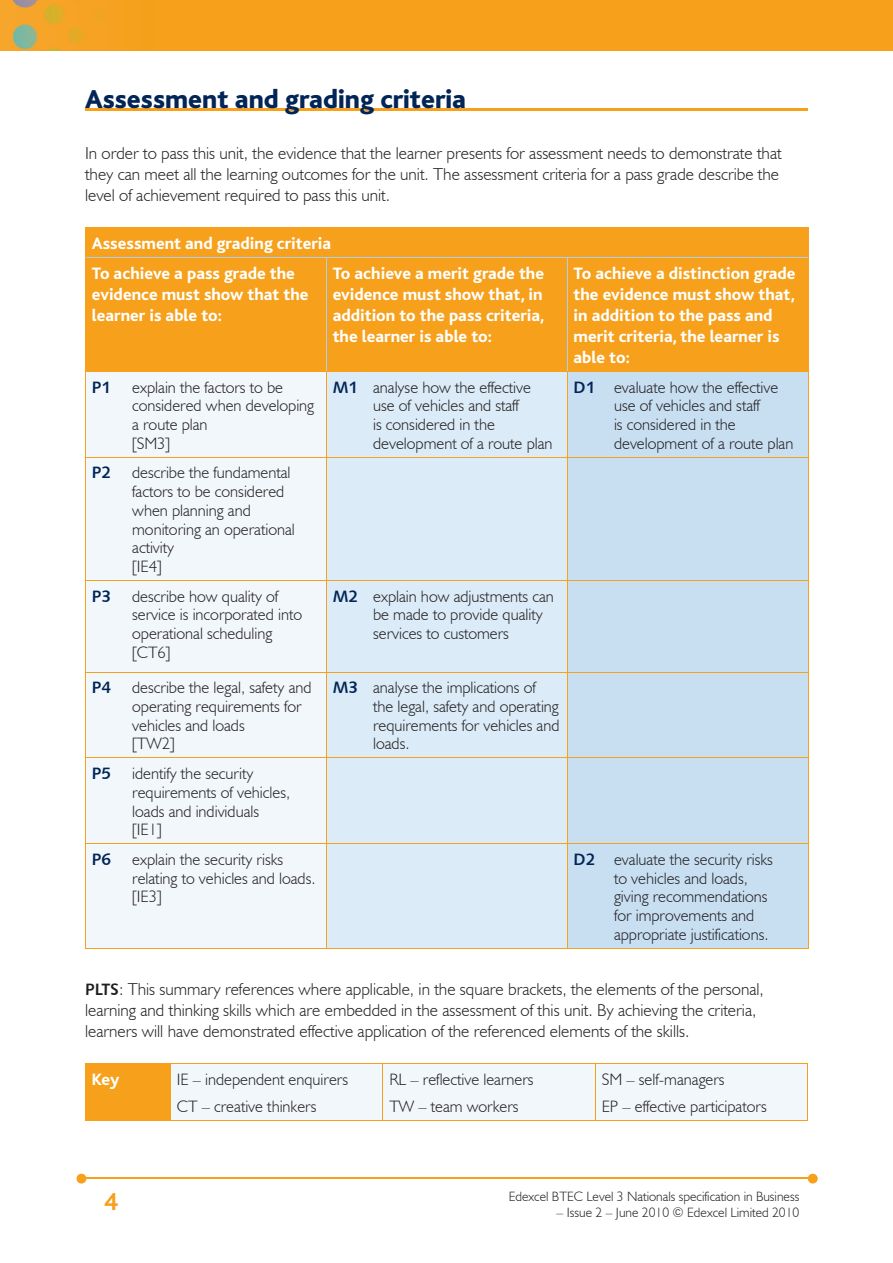
<style>
.page{position:relative;width:893px;height:1263px;background:#fff}
.page>*{position:absolute;margin:0;border:0;box-sizing:border-box;transform-origin:0 0}
.t1{font:800 27px "Bliss";color:#002556}
.t2{font:700 25.5px "Bliss";color:#f6a01b}
.t3{font:300 17.25px/21px "Humanist 521 BT";color:#231f20}
.t4{font:800 17.25px/21px "Bliss";color:#fff}
.t5{font:300 16.5px/18.8px "Humanist 521 BT";color:#231f20}
.t6{font:16.5px "Humanist 531 BT Bold A";color:#002556}
.t7{font:300 13.5px "Humanist 521 BT";color:#231f20}
.s1{font-family:"Humanist 531 BT Bold A";font-weight:400;color:#002556}
.s2{font-family:"Humanist 531 BT Bold A";font-weight:400;font-size:16.5px}
</style>
<div class="page">
<img style="left:0;top:0;width:893px;height:51px">
<hr style="left:82px;top:1178px;width:728px;height:1px;background:#f6a01b">
<svg style="left:808px;top:1174px;width:10px;height:9px"></svg>
<svg style="left:77px;top:1174px;width:9px;height:9px"></svg>
<hr style="left:85px;top:108px;width:723px;height:2px;background:#f6a01b">
<div style="left:86px;top:228px;width:722px;height:143px;background:#f6a01b"></div>
<div style="left:86px;top:372px;width:240px;height:576px;background:#f2f7fb"></div>
<div style="left:327px;top:372px;width:240px;height:576px;background:#dbebf7"></div>
<div style="left:568px;top:372px;width:240px;height:576px;background:#c8dff2"></div>
<hr style="left:86px;top:257px;width:240px;height:1px;background:#accfed">
<hr style="left:326px;top:257px;width:241px;height:1px;background:#accfed">
<hr style="left:567px;top:257px;width:241px;height:1px;background:#accfed">
<svg style="left:85px;top:228px;width:1px;height:29px"></svg>
<svg style="left:808px;top:228px;width:1px;height:29px"></svg>
<hr style="left:85px;top:227px;width:241px;height:1px;background:#f6a01b">
<hr style="left:326px;top:227px;width:241px;height:1px;background:#f6a01b">
<hr style="left:567px;top:227px;width:241px;height:1px;background:#f6a01b">
<hr style="left:85px;top:257px;width:1px;height:114px;background:#f6a01b">
<hr style="left:326px;top:258px;width:1px;height:113px;background:#accfed">
<hr style="left:567px;top:258px;width:1px;height:113px;background:#accfed">
<hr style="left:808px;top:257px;width:1px;height:114px;background:#f6a01b">
<hr style="left:85px;top:372px;width:1px;height:85px;background:#f6a01b">
<hr style="left:85px;top:371px;width:241px;height:1px;background:#f6a01b">
<hr style="left:326px;top:372px;width:1px;height:85px;background:#f6a01b">
<hr style="left:326px;top:371px;width:241px;height:1px;background:#f6a01b">
<hr style="left:567px;top:372px;width:1px;height:85px;background:#f6a01b">
<hr style="left:808px;top:372px;width:1px;height:85px;background:#f6a01b">
<hr style="left:567px;top:371px;width:241px;height:1px;background:#f6a01b">
<hr style="left:326px;top:458px;width:1px;height:122px;background:#f6a01b">
<hr style="left:567px;top:458px;width:1px;height:122px;background:#f6a01b">
<hr style="left:85px;top:458px;width:1px;height:122px;background:#f6a01b">
<hr style="left:808px;top:458px;width:1px;height:122px;background:#f6a01b">
<hr style="left:85px;top:457px;width:241px;height:1px;background:#f6a01b">
<hr style="left:326px;top:457px;width:241px;height:1px;background:#f6a01b">
<hr style="left:567px;top:457px;width:241px;height:1px;background:#f6a01b">
<hr style="left:326px;top:581px;width:1px;height:91px;background:#f6a01b">
<hr style="left:567px;top:581px;width:1px;height:91px;background:#f6a01b">
<hr style="left:85px;top:581px;width:1px;height:91px;background:#f6a01b">
<hr style="left:808px;top:581px;width:1px;height:91px;background:#f6a01b">
<hr style="left:85px;top:580px;width:241px;height:1px;background:#f6a01b">
<hr style="left:326px;top:580px;width:241px;height:1px;background:#f6a01b">
<hr style="left:567px;top:580px;width:241px;height:1px;background:#f6a01b">
<hr style="left:326px;top:672px;width:1px;height:85px;background:#f6a01b">
<hr style="left:567px;top:672px;width:1px;height:85px;background:#f6a01b">
<hr style="left:85px;top:672px;width:1px;height:85px;background:#f6a01b">
<hr style="left:808px;top:672px;width:1px;height:85px;background:#f6a01b">
<hr style="left:85px;top:672px;width:241px;height:1px;background:#f6a01b">
<hr style="left:326px;top:672px;width:241px;height:1px;background:#f6a01b">
<hr style="left:567px;top:672px;width:241px;height:1px;background:#f6a01b">
<hr style="left:326px;top:758px;width:1px;height:85px;background:#f6a01b">
<hr style="left:567px;top:758px;width:1px;height:85px;background:#f6a01b">
<hr style="left:85px;top:758px;width:1px;height:85px;background:#f6a01b">
<hr style="left:808px;top:758px;width:1px;height:85px;background:#f6a01b">
<hr style="left:85px;top:757px;width:241px;height:1px;background:#f6a01b">
<hr style="left:326px;top:757px;width:241px;height:1px;background:#f6a01b">
<hr style="left:567px;top:757px;width:241px;height:1px;background:#f6a01b">
<hr style="left:326px;top:844px;width:1px;height:104px;background:#f6a01b">
<hr style="left:567px;top:844px;width:1px;height:104px;background:#f6a01b">
<hr style="left:85px;top:948px;width:241px;height:1px;background:#f6a01b">
<hr style="left:326px;top:948px;width:241px;height:1px;background:#f6a01b">
<hr style="left:567px;top:948px;width:241px;height:1px;background:#f6a01b">
<hr style="left:85px;top:844px;width:1px;height:104px;background:#f6a01b">
<hr style="left:808px;top:844px;width:1px;height:104px;background:#f6a01b">
<hr style="left:85px;top:843px;width:241px;height:1px;background:#f6a01b">
<hr style="left:326px;top:843px;width:241px;height:1px;background:#f6a01b">
<hr style="left:567px;top:843px;width:241px;height:1px;background:#f6a01b">
<div style="left:85px;top:1063px;width:85px;height:57px;background:#f6a01b"></div>
<div style="left:171px;top:1064px;width:636px;height:56px;background:#f2f7fb"></div>
<hr style="left:85px;top:1120px;width:85px;height:1px;background:#f6a01b">
<hr style="left:170px;top:1120px;width:213px;height:1px;background:#f6a01b">
<hr style="left:383px;top:1120px;width:212px;height:1px;background:#f6a01b">
<hr style="left:595px;top:1120px;width:213px;height:1px;background:#f6a01b">
<hr style="left:170px;top:1064px;width:1px;height:56px;background:#f6a01b">
<hr style="left:383px;top:1064px;width:1px;height:56px;background:#f6a01b">
<hr style="left:595px;top:1064px;width:1px;height:56px;background:#f6a01b">
<hr style="left:807px;top:1064px;width:1px;height:56px;background:#f6a01b">
<hr style="left:170px;top:1063px;width:213px;height:1px;background:#f6a01b">
<hr style="left:383px;top:1063px;width:212px;height:1px;background:#f6a01b">
<hr style="left:595px;top:1063px;width:213px;height:1px;background:#f6a01b">
<h1 class="t1" style="left:85px;top:85px;width:383px">Assessment and grading criteria</h1>
<p class="t3" style="left:85px;top:142px;width:698px">In order to pass this unit, the evidence that the learner presents for assessment needs to demonstrate that they can meet all the learning outcomes for the unit. The assessment criteria for a pass grade describe the level of achievement required to pass this unit.</p>
<p class="t4" style="left:92px;top:229px;width:241px;line-height:30.2px">Assessment and grading criteria<br>To achieve a pass grade the</p>
<p class="t4" style="left:92px;top:284px;width:218px">evidence must show that the learner is able to:</p>
<p class="t4" style="left:333px;top:263px;width:213px;text-align:justify">To achieve a merit grade the evidence must show that, in addition to the pass criteria, the learner is able to:</p>
<p class="t4" style="left:574px;top:263px;width:224px">To achieve a distinction grade the evidence must show that, in addition to the pass and merit criteria, the learner is able to:</p>
<p class="t6" style="left:92px;top:377px;width:21px">P1</p>
<p class="t5" style="left:132px;top:377px;width:183px">explain the factors to be considered when developing a route plan<br>[SM3]</p>
<p class="t5" style="left:373px;top:377px;width:181px;text-indent:-40px"><span class="s1">M1</span> analyse how the effective use of vehicles and staff<br>is considered in the development of a route plan</p>
<p class="t5" style="left:614px;top:377px;width:181px;text-indent:-40px"><span class="s1">D1</span> evaluate how the effective use of vehicles and staff<br>is considered in the development of a route plan</p>
<p class="t6" style="left:92px;top:462px;width:21px">P2</p>
<p class="t5" style="left:132px;top:463px;width:164px">describe the fundamental factors to be considered when planning and monitoring an operational activity<br>[IE4]</p>
<p class="t6" style="left:92px;top:586px;width:21px">P3</p>
<p class="t5" style="left:132px;top:586px;width:171px">describe how quality of service is incorporated into operational scheduling [CT6]</p>
<p class="t5" style="left:373px;top:586px;width:182px;text-indent:-40px"><span class="s1">M2</span> explain how adjustments can be made to provide quality services to customers</p>
<p class="t6" style="left:92px;top:677px;width:21px">P4</p>
<p class="t5" style="left:132px;top:678px;width:181px">describe the legal, safety and operating requirements for vehicles and loads<br>[TW2]</p>
<p class="t5" style="left:373px;top:678px;width:188px;text-indent:-40px"><span class="s1">M3</span> analyse the implications of the legal, safety and operating requirements for vehicles and loads.</p>
<p class="t6" style="left:92px;top:763px;width:21px">P5</p>
<p class="t5" style="left:132px;top:764px;width:160px">identify the security requirements of vehicles, loads and individuals [IE1]</p>
<p class="t6" style="left:92px;top:849px;width:21px">P6</p>
<p class="t5" style="left:132px;top:849px;width:185px">explain the security risks relating to vehicles and loads. [IE3]</p>
<p class="t5" style="left:614px;top:849px;width:160px;text-indent:-40px"><span class="s1">D2</span> evaluate the security risks to vehicles and loads, giving recommendations for improvements and appropriate justifications.</p>
<p class="t3" style="left:85px;top:979px;width:680px"><span class="s2">PLTS</span>: This summary references where applicable, in the square brackets, the elements of the personal, learning and thinking skills which are embedded in the assessment of this unit. By achieving the criteria, learners will have demonstrated effective application of the referenced elements of the skills.</p>
<p class="t4" style="left:92px;top:1069px;width:29px">Key</p>
<p class="t5" style="left:177px;top:1065px;width:173px;line-height:27.3px">IE – independent enquirers<br>CT – creative thinkers</p>
<p class="t5" style="left:389px;top:1065px;width:146px;line-height:27.3px">RL – reflective learners<br>TW – team workers</p>
<p class="t5" style="left:602px;top:1065px;width:166px;line-height:27.3px">SM – self-managers<br>EP – effective participators</p>
<h2 class="t2" style="left:104px;top:1189px;width:15px">4</h2>
<p class="t7" style="left:509px;top:1188px;width:292px">Edexcel BTEC Level 3 Nationals specification in Business</p>
<p class="t7" style="left:557px;top:1204px;width:244px">– Issue 2 – June 2010 © Edexcel Limited 2010</p>
</div>
